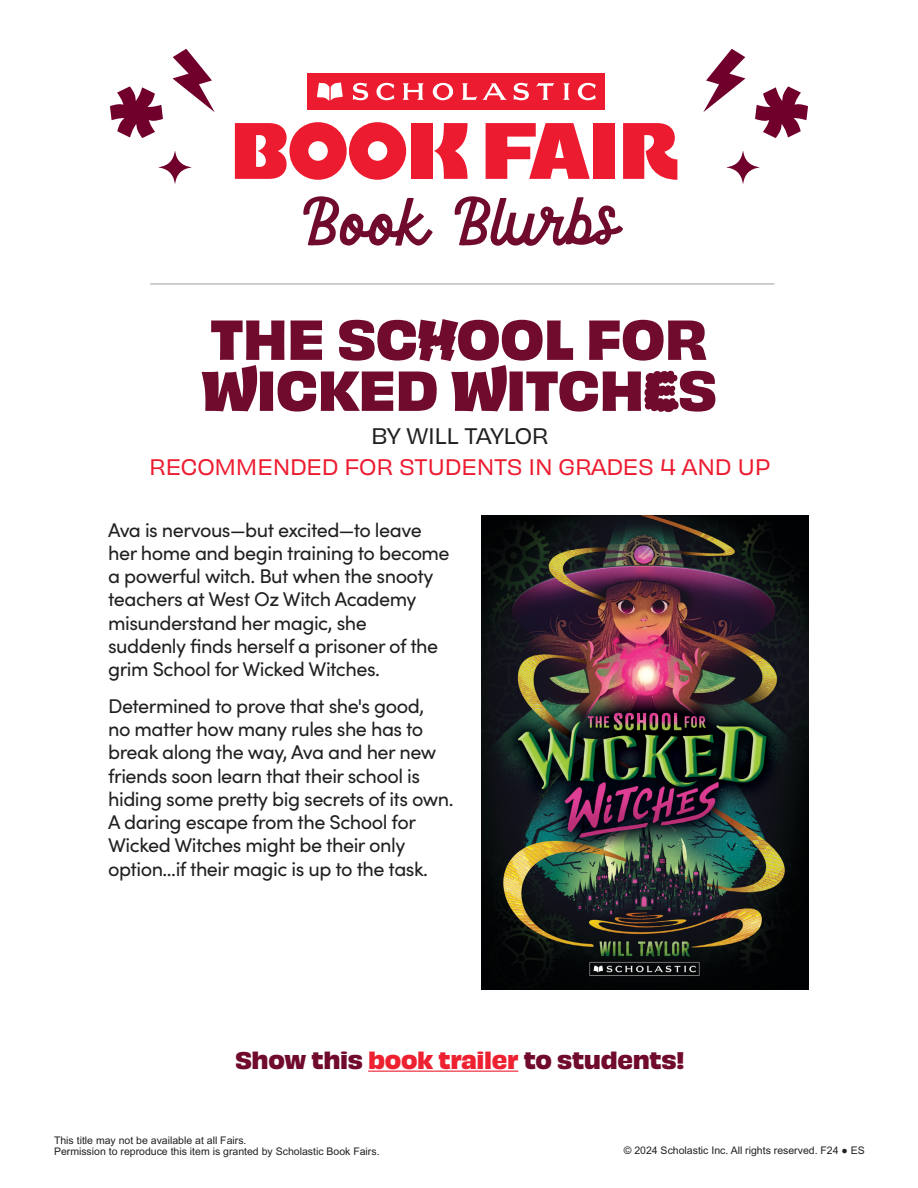
<style>
.page{position:relative;width:918px;height:1188px;background:#fff}
.page>*{position:absolute;margin:0;border:0;box-sizing:border-box;transform-origin:0 0}
.t1{font:71.25px "Jungle Giant Script";color:#700b2d}
.t2{font:52.5px/51px "Obviously Ruckus";letter-spacing:-.015em;color:#700b2d}
.t3{font:700 22.5px "Obviously";letter-spacing:-.015em;color:#700b2d}
.t4{font:21px "Obviously";letter-spacing:-.015em;color:#ed1b30}
.t5{font:21px "Obviously";letter-spacing:-.03em;color:#221f1f}
.t6{font:19.8px/23.2px "Sofia Pro";letter-spacing:-.025em;color:#221f1f}
.t7{font:10.5px/10.5px "Arial MT Std";color:#231f20}
.s1{color:#ee2131}
.s2{font-family:"Arial Narrow"}
</style>
<div class="page">
<svg style="left:159px;top:151px;width:32px;height:33px"></svg>
<svg style="left:173px;top:49px;width:42px;height:63px"></svg>
<svg style="left:110px;top:86px;width:53px;height:52px"></svg>
<svg style="left:727px;top:151px;width:32px;height:33px"></svg>
<svg style="left:703px;top:49px;width:42px;height:63px"></svg>
<svg style="left:755px;top:86px;width:53px;height:52px"></svg>
<div style="left:411px;top:123px;width:21px;height:56px;background:#ed1b2f"></div>
<svg style="left:434px;top:123px;width:34px;height:56px"></svg>
<div style="left:593px;top:123px;width:22px;height:56px;background:#ed1b2f"></div>
<svg style="left:486px;top:123px;width:104px;height:56px"></svg>
<svg style="left:623px;top:123px;width:54px;height:57px"></svg>
<svg style="left:235px;top:122px;width:171px;height:58px"></svg>
<div style="left:307px;top:74px;width:298px;height:36px;background:#ed1b2f"></div>
<svg style="left:317px;top:82px;width:26px;height:19px"></svg>
<svg style="left:353px;top:83px;width:243px;height:17px"></svg>
<hr style="left:150px;top:283px;width:624px;height:2px;background:#bcbec0">
<img style="left:481px;top:516px;width:327px;height:473px">
<hr style="left:368px;top:1071px;width:150px;height:1px;background:#ee2131">
<h1 class="t1" style="left:299px;top:181px;width:328px">Book Blurbs</h1>
<p class="t2" style="left:201px;top:315px;width:518px">THE SCHOOL FOR<br>WICKED WITCHES</p>
<p class="t5" style="left:371px;top:420px;width:179px">BY WILL TAYLOR</p>
<p class="t4" style="left:149px;top:451px;width:623px">RECOMMENDED FOR STUDENTS IN GRADES 4 AND UP</p>
<p class="t6" style="left:108px;top:517px;width:343px">Ava is nervous—but excited—to leave her home and begin training to become a powerful witch. But when the snooty teachers at West Oz Witch Academy misunderstand her magic, she suddenly finds herself a prisoner of the grim School for Wicked Witches.</p>
<p class="t6" style="left:108px;top:693px;width:347px">Determined to prove that she's good,<br>no matter how many rules she has to break along the way, Ava and her new friends soon learn that their school is hiding some pretty big secrets of its own.<br>A daring escape from the School for Wicked Witches might be their only option...if their magic is up to the task.</p>
<p class="t3" style="left:235px;top:1042px;width:451px">Show this <span class="s1">book trailer</span> to students!</p>
<p class="t7" style="left:54px;top:1135px;width:327px">This title may not be available at all Fairs.<br>Permission to reproduce this item is granted by Scholastic Book Fairs.</p>
<p class="t7" style="left:624px;top:1145px;width:243px">© 2024 Scholastic Inc. All rights reserved. F24 <span class="s2">●</span> ES</p>
</div>
